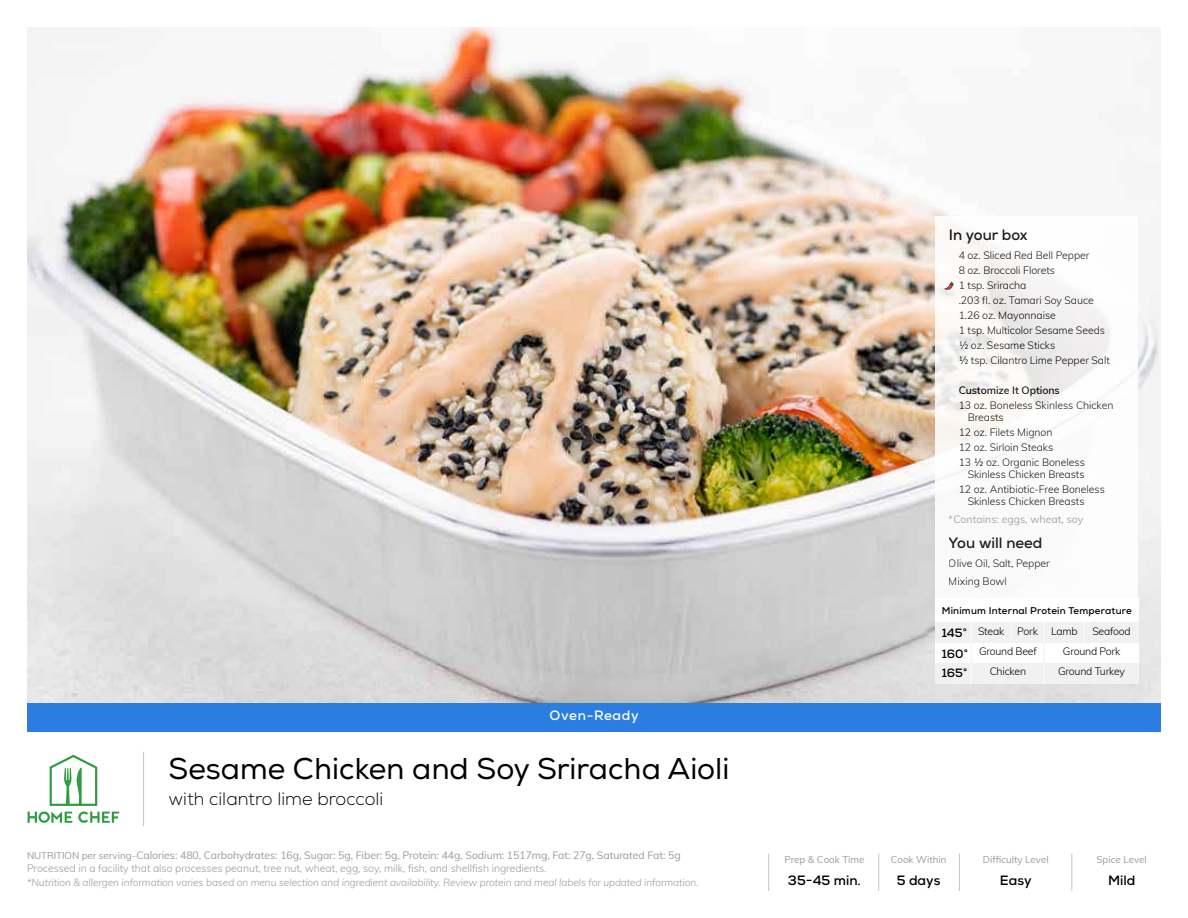
<style>
.page{position:relative;width:1188px;height:918px;background:#fff}
.page>*{position:absolute;margin:0;border:0;box-sizing:border-box;transform-origin:0 0}
.t1{font:30px "Nexa";color:#000}
.t2{font:300 18px "Nexa";color:#000}
.t3{font:700 15px "Nexa";color:#000}
.t4{font:700 13.5px "Nexa";color:#000}
.t5{font:700 13.5px "Nexa";letter-spacing:.05em;color:#fff}
.t6{font:700 12px/20px "Nexa";color:#000;text-align:justify}
.t7{font:300 10.5px/15px "Muli";letter-spacing:-.005em;color:#000}
.t8{font:300 10.5px/13.5px "Muli";letter-spacing:-.005em;color:#9a9a9a}
.t9{font:10.5px "Muli";color:#9a9a9a}
.t10{font:600 10.5px "Muli";letter-spacing:-.005em;color:#000}
.t11{font:italic 300 10.2px "Muli";letter-spacing:-.005em;color:#9a9a9a}
.t12{font:9.75px "Muli";color:#9a9a9a}
.t13{font:700 9.75px "Nexa";letter-spacing:.02em;color:#000}
.s1{font-weight:400;font-size:9.75px}
.s2{font-weight:400}
</style>
<div class="page">
<img style="left:27px;top:27px;width:1134px;height:676px">
<hr style="left:143px;top:752px;width:1px;height:74px;background:#c7c6c5">
<hr style="left:878px;top:854px;width:1px;height:37px;background:#c7c6c5">
<hr style="left:768px;top:854px;width:1px;height:37px;background:#c7c6c5">
<hr style="left:959px;top:854px;width:1px;height:37px;background:#c7c6c5">
<hr style="left:1071px;top:854px;width:1px;height:37px;background:#c7c6c5">
<svg style="left:28px;top:755px;width:91px;height:68px"></svg>
<div style="left:935px;top:216px;width:203px;height:383px;background:#fff"></div>
<svg style="left:944px;top:281px;width:9px;height:9px"></svg>
<div style="left:935px;top:599px;width:203px;height:85px;background:#fff"></div>
<div style="left:935px;top:663px;width:203px;height:21px;background:#f1f1f1"></div>
<div style="left:935px;top:622px;width:203px;height:21px;background:#f1f1f1"></div>
<div style="left:27px;top:703px;width:1134px;height:28px;background:#2b7de2"></div>
<p class="t5" style="left:550px;top:707px;width:91px">Oven-Ready</p>
<h1 class="t1" style="left:168px;top:751px;width:563px">Sesame Chicken and Soy Sriracha Aioli</h1>
<h2 class="t2" style="left:168px;top:788px;width:216px">with cilantro lime broccoli</h2>
<p class="t8" style="left:27px;top:848px;width:655px"><span class="s1">NUTRITION per serving–</span><span class="s2">Calories: 480, Carbohydrates: 16g, Sugar: 5g, Fiber: 5g, Protein: 44g, Sodium: 1517mg, Fat: 27g, Saturated Fat: 5g<br></span>Processed in a facility that also processes peanut, tree nut, wheat, egg, soy, milk, fish, and shellfish ingredients.</p>
<p class="t11" style="left:27px;top:875px;width:673px">*Nutrition &amp; allergen information varies based on menu selection and ingredient availability. Review protein and meal labels for updated information.</p>
<h3 class="t3" style="left:949px;top:226px;width:80px">In your box</h3>
<p class="t7" style="left:959px;top:247px;width:153px">4 oz. Sliced Red Bell Pepper<br>8 oz. Broccoli Florets<br>1 tsp. Sriracha<br>.203 fl. oz. Tamari Soy Sauce<br>1.26 oz. Mayonnaise<br>1 tsp. Multicolor Sesame Seeds ½ oz. Sesame Sticks<br>½ tsp. Cilantro Lime Pepper Salt</p>
<p class="t10" style="left:959px;top:383px;width:103px">Customize It Options</p>
<p class="t7" style="left:968px;top:399px;width:147px;line-height:12px;text-indent:-9px">13 oz. Boneless Skinless Chicken<br>Breasts</p>
<p class="t7" style="left:959px;top:424px;width:128px">12 oz. Filets Mignon<br>12 oz. Sirloin Steaks<br>13 ½ oz. Organic Boneless</p>
<p class="t7" style="left:959px;top:467px;width:148px;text-indent:9px">Skinless Chicken Breasts<br>12 oz. Antibiotic-Free Boneless</p>
<p class="t7" style="left:968px;top:494px;width:118px">Skinless Chicken Breasts</p>
<p class="t9" style="left:949px;top:511px;width:136px">*Contains: eggs, wheat, soy</p>
<h3 class="t3" style="left:949px;top:533px;width:95px">You will need</h3>
<p class="t7" style="left:949px;top:553px;width:103px;line-height:18.8px">Olive Oil, Salt, Pepper<br>Mixing Bowl</p>
<p class="t13" style="left:942px;top:604px;width:192px">Minimum Internal Protein Temperature</p>
<p class="t7" style="left:978px;top:623px;width:28px">Steak</p>
<p class="t7" style="left:1051px;top:623px;width:28px">Lamb</p>
<p class="t7" style="left:1092px;top:623px;width:40px">Seafood</p>
<p class="t7" style="left:1058px;top:664px;width:68px">Ground Turkey</p>
<p class="t7" style="left:1017px;top:623px;width:22px">Pork</p>
<p class="t7" style="left:990px;top:664px;width:38px">Chicken</p>
<p class="t6" style="left:942px;top:623px;width:28px">145° 160° 165°</p>
<p class="t7" style="left:979px;top:643px;width:59px">Ground Beef</p>
<p class="t7" style="left:1063px;top:643px;width:59px">Ground Pork</p>
<p class="t12" style="left:784px;top:853px;width:82px">Prep &amp; Cook Time</p>
<p class="t12" style="left:891px;top:853px;width:57px">Cook Within</p>
<p class="t12" style="left:983px;top:853px;width:67px">Difficulty Level</p>
<p class="t12" style="left:1097px;top:853px;width:52px">Spice Level</p>
<p class="t4" style="left:788px;top:872px;width:74px">35-45 min.</p>
<p class="t4" style="left:897px;top:871px;width:45px">5 days</p>
<p class="t4" style="left:1000px;top:872px;width:33px">Easy</p>
<p class="t4" style="left:1108px;top:872px;width:29px">Mild</p>
</div>
